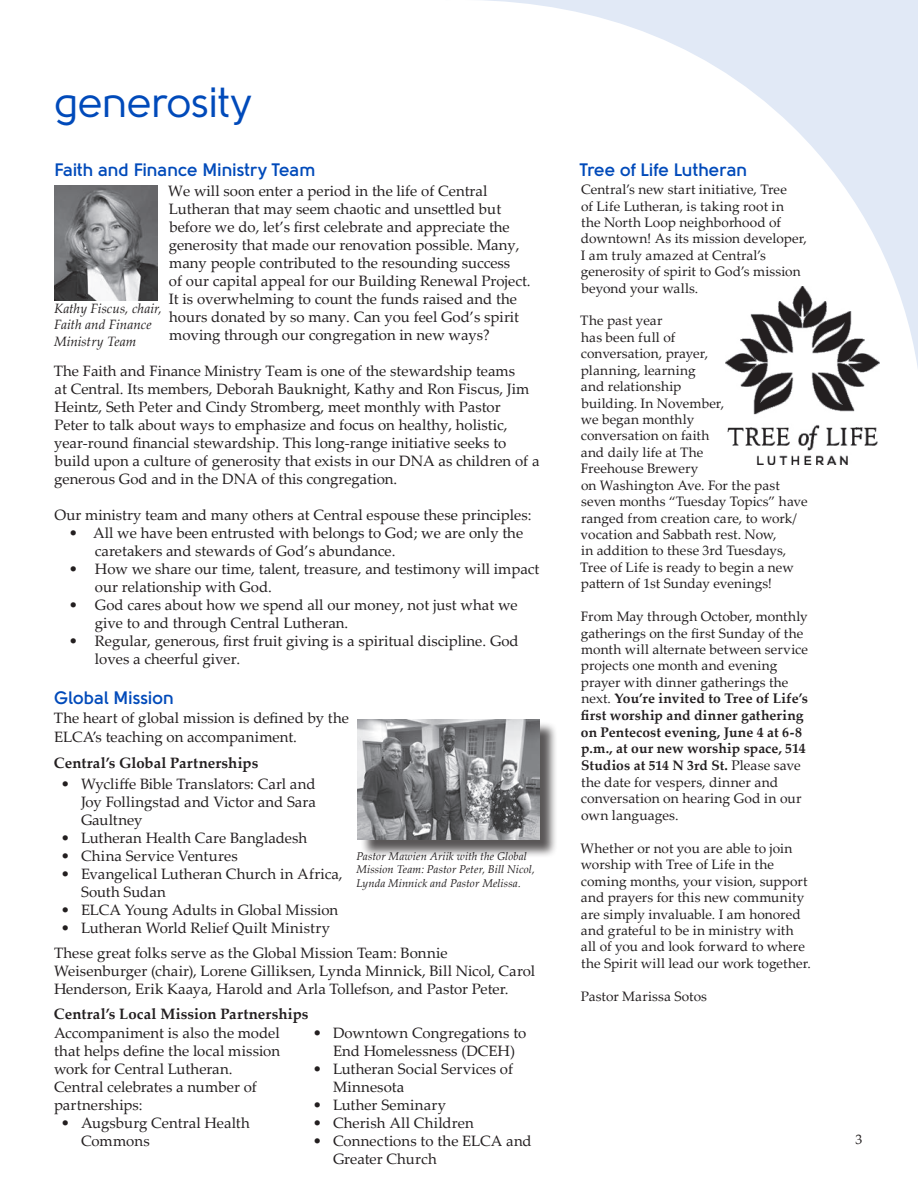
<style>
.page{position:relative;width:918px;height:1188px;background:#fff}
.page>*{position:absolute;margin:0;border:0;box-sizing:border-box;transform-origin:0 0}
.t1{font:42px "Solomon";letter-spacing:-.015em;color:#004aba}
.t2{font:700 18px "Solomon";letter-spacing:-.005em;color:#004aba}
.t3{font:15px/18px "Palatino Linotype";color:#231f20}
.t4{font:700 15px "Palatino Linotype";letter-spacing:.005em;color:#231f20}
.t5{font:700 13.8px/16.6px "Palatino Linotype";letter-spacing:.005em;color:#231f20}
.t6{font:13.65px/16.5px "Palatino Linotype";letter-spacing:.005em;color:#231f20}
.t7{font:italic 13.5px/16.2px "Palatino Linotype";color:#231f20}
.t8{font:italic 11.25px/13.5px "Palatino Linotype";letter-spacing:.01em;color:#231f20}
.s1{font-weight:400;font-size:13.65px}
.s2{font-size:13.65px}
.s3{font-weight:400}
</style>
<div class="page">
<svg style="left:483px;top:0;width:435px;height:368px"></svg>
<img style="left:726px;top:286px;width:154px;height:178px">
<div style="left:360px;top:721px;width:198px;height:137px;background:#231f20;opacity:.75"></div>
<img style="left:358px;top:719px;width:181px;height:120px">
<img style="left:54px;top:186px;width:104px;height:114px">
<p class="t1" style="left:54px;top:80px;width:199px">generosity</p>
<p class="t2" style="left:54px;top:159px;width:263px">Faith and Finance Ministry Team</p>
<p class="t3" style="left:168px;top:181px;width:364px">We will soon enter a period in the life of Central Lutheran that may seem chaotic and unsettled but before we do, let’s first celebrate and appreciate the generosity that made our renovation possible. Many, many people contributed to the resounding success<br>of our capital appeal for our Building Renewal Project.<br>It is overwhelming to count the funds raised and the hours donated by so many. Can you feel God’s spirit moving through our congregation in new ways?</p>
<p class="t3" style="left:54px;top:361px;width:487px">The Faith and Finance Ministry Team is one of the stewardship teams<br>at Central. Its members, Deborah Bauknight, Kathy and Ron Fiscus, Jim Heintz, Seth Peter and Cindy Stromberg, meet monthly with Pastor<br>Peter to talk about ways to emphasize and focus on healthy, holistic, year-round financial stewardship. This long-range initiative seeks to build upon a culture of generosity that exists in our DNA as children of a generous God and in the DNA of this congregation.</p>
<p class="t3" style="left:55px;top:505px;width:478px">Our ministry team and many others at Central espouse these principles:</p>
<p class="t3" style="left:95px;top:523px;width:430px;text-indent:-26px">• All we have been entrusted with belongs to God; we are only the caretakers and stewards of God’s abundance.</p>
<p class="t3" style="left:95px;top:559px;width:446px;text-indent:-26px">• How we share our time, talent, treasure, and testimony will impact our relationship with God.</p>
<p class="t3" style="left:95px;top:595px;width:424px;text-indent:-26px">• God cares about how we spend all our money, not just what we give to and through Central Lutheran.</p>
<p class="t3" style="left:95px;top:631px;width:425px;line-height:18.8px;text-indent:-26px">• Regular, generous, first fruit giving is a spiritual discipline. God loves a cheerful giver.</p>
<p class="t2" style="left:54px;top:687px;width:122px">Global Mission</p>
<p class="t3" style="left:54px;top:708px;width:297px;line-height:18.8px">The heart of global mission is defined by the<br>ELCA’s teaching on accompaniment.</p>
<p class="t7" style="left:54px;top:300px;width:109px">Kathy Fiscus, chair,<br>Faith and Finance<br>Ministry Team</p>
<p class="t4" style="left:54px;top:753px;width:206px">Central’s Global Partnerships</p>
<p class="t3" style="left:81px;top:774px;width:236px;text-align:justify;text-indent:-20px">• Wycliffe Bible Translators: Carl and Joy Follingstad and Victor and Sara Gaultney</p>
<p class="t3" style="left:61px;top:828px;width:248px">• Lutheran Health Care Bangladesh</p>
<p class="t3" style="left:61px;top:846px;width:179px">• China Service Ventures</p>
<p class="t3" style="left:81px;top:864px;width:263px;text-indent:-20px">• Evangelical Lutheran Church in Africa,<br>South Sudan</p>
<p class="t3" style="left:61px;top:900px;width:279px">• ELCA Young Adults in Global Mission</p>
<p class="t3" style="left:54px;top:915px;width:395px;line-height:24.8px;text-indent:7px">• Lutheran World Relief Quilt Ministry<br>These great folks serve as the Global Mission Team: Bonnie</p>
<p class="t3" style="left:54px;top:961px;width:483px">Weisenburger (chair), Lorene Gilliksen, Lynda Minnick, Bill Nicol, Carol<br>Henderson, Erik Kaaya, Harold and Arla Tollefson, and Pastor Peter.</p>
<p class="t3" style="left:54px;top:1023px;width:228px">Accompaniment is also the model that helps define the local mission work for Central Lutheran.<br>Central celebrates a number of partnerships:</p>
<p class="t3" style="left:81px;top:1113px;width:170px;text-indent:-20px">• Augsburg Central Health<br>Commons</p>
<p class="t8" style="left:356px;top:849px;width:180px">Pastor Mawien Ariik with the Global<br>Mission Team: Pastor Peter, Bill Nicol,<br>Lynda Minnick and Pastor Melissa.</p>
<p class="t4" style="left:54px;top:1004px;width:256px">Central’s Local Mission Partnerships</p>
<p class="t3" style="left:313px;top:1023px;width:215px;text-align:center">• Downtown Congregations to<br>End Homelessness (DCEH)</p>
<p class="t3" style="left:333px;top:1059px;width:182px;text-indent:-20px">• Lutheran Social Services of<br>Minnesota</p>
<p class="t3" style="left:313px;top:1095px;width:135px">• Luther Seminary</p>
<p class="t3" style="left:313px;top:1113px;width:163px">• Cherish All Children</p>
<p class="t3" style="left:333px;top:1131px;width:200px;text-indent:-20px">• Connections to the ELCA and<br>Greater Church</p>
<p class="t2" style="left:580px;top:159px;width:169px">Tree of Life Lutheran</p>
<p class="t6" style="left:581px;top:181px;width:228px">Central’s new start initiative, Tree<br>of Life Lutheran, is taking root in<br>the North Loop neighborhood of downtown! As its mission developer,<br>I am truly amazed at Central’s generosity of spirit to God’s mission beyond your walls.</p>
<p class="t6" style="left:580px;top:312px;width:229px">The past year<br>has been full of<br>conversation, prayer,<br>planning, learning<br>and relationship<br>building. In November,<br>we began monthly<br>conversation on faith<br>and daily life at The<br>Freehouse Brewery<br>on Washington Ave. For the past seven months “Tuesday Topics” have ranged from creation care, to work/ vocation and Sabbath rest. Now,<br>in addition to these 3rd Tuesdays,<br>Tree of Life is ready to begin a new pattern of 1st Sunday evenings!</p>
<p class="t6" style="left:581px;top:608px;width:229px">From May through October, monthly gatherings on the first Sunday of the month will alternate between service projects one month and evening prayer with dinner gatherings the</p>
<p class="t5" style="left:581px;top:690px;width:229px"><span class="s1">next.</span> <span class="s2">Y</span>ou’re invited to Tree of Life’s first worship and dinner gathering on Pentecost evening, June 4 at 6-8 p.m., at our new worship space, 514<br>Studios at <span class="s2">514 N 3rd St</span>. <span class="s3">Please save the date for vespers, dinner and conversation on hearing God in our own languages.</span></p>
<p class="t6" style="left:580px;top:840px;width:232px">Whether or not you are able to join worship with Tree of Life in the coming months, your vision, support and prayers for this new community are simply invaluable. I am honored and grateful to be in ministry with all of you and look forward to where the Spirit will lead our work together.</p>
<p class="t6" style="left:581px;top:987px;width:128px">Pastor Marissa Sotos</p>
<p class="t6" style="left:856px;top:1131px;width:8px">3</p>
</div>
